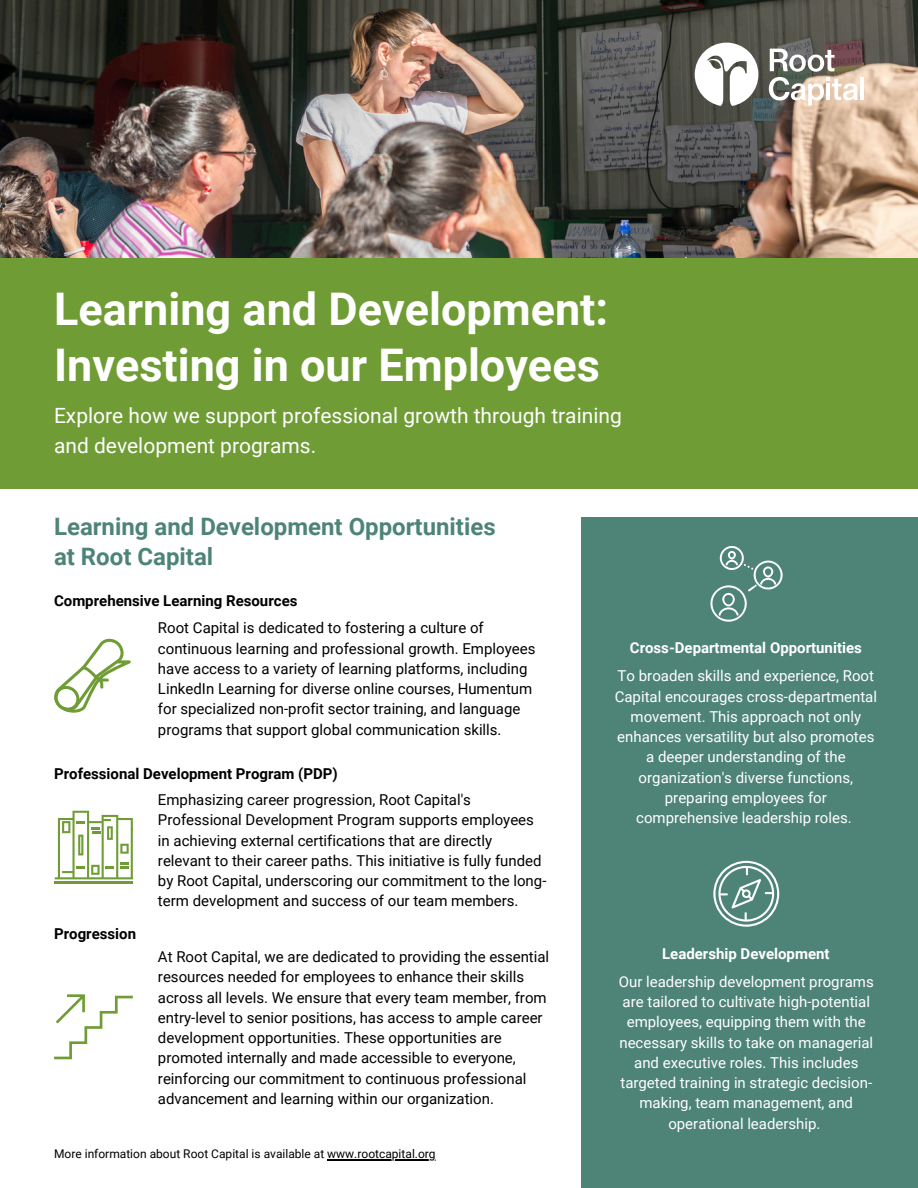
<style>
.page{position:relative;width:918px;height:1188px;background:#fff}
.page>*{position:absolute;margin:0;border:0;box-sizing:border-box;transform-origin:0 0}
.t1{font:700 45px/56.2px "Roboto";color:#fff}
.t2{font:700 24px/30.3px "Roboto";color:#4e8478}
.t3{font:21px/29.2px "Roboto";color:#fff}
.t4{font:15px/20.2px "Roboto";color:#000}
.t5{font:15px/20.2px "Roboto";color:#fff;text-align:center}
.t6{font:700 15px "Roboto";color:#000}
.t7{font:700 15px "Roboto";color:#fff}
.t8{font:12px "Roboto";color:#000}
</style>
<div class="page">
<img style="left:0;top:0;width:918px;height:259px">
<div style="left:0;top:259px;width:918px;height:230px;background:#6f9c34"></div>
<svg style="left:769px;top:49px;width:89px;height:56px"></svg>
<hr style="left:860px;top:77px;width:4px;height:23px;background:#fff">
<svg style="left:695px;top:43px;width:63px;height:63px"></svg>
<hr style="left:327px;top:1159px;width:109px;height:1px;background:#000">
<div style="left:581px;top:517px;width:337px;height:671px;background:#4e8478"></div>
<svg style="left:710px;top:546px;width:73px;height:76px"></svg>
<svg style="left:713px;top:861px;width:66px;height:66px"></svg>
<svg style="left:54px;top:639px;width:77px;height:74px"></svg>
<hr style="left:55px;top:881px;width:78px;height:3px;background:#6f9c34">
<svg style="left:55px;top:811px;width:78px;height:68px"></svg>
<svg style="left:54px;top:994px;width:79px;height:65px"></svg>
<h1 class="t1" style="left:54px;top:279px;width:556px">Learning and Development:<br>Investing in our Employees</h1>
<h3 class="t3" style="left:54px;top:401px;width:569px">Explore how we support professional growth through training and development programs.</h3>
<h2 class="t2" style="left:54px;top:510px;width:443px">Learning and Development Opportunities at Root Capital</h2>
<p class="t6" style="left:54px;top:590px;width:245px">Comprehensive Learning Resources</p>
<p class="t4" style="left:158px;top:617px;width:379px">Root Capital is dedicated to fostering a culture of continuous learning and professional growth. Employees have access to a variety of learning platforms, including LinkedIn Learning for diverse online courses, Humentum for specialized non-profit sector training, and language programs that support global communication skills.</p>
<p class="t6" style="left:54px;top:763px;width:285px">Professional Development Program (PDP)</p>
<p class="t6" style="left:54px;top:923px;width:84px">Progression</p>
<p class="t4" style="left:158px;top:789px;width:390px">Emphasizing career progression, Root Capital's Professional Development Program supports employees in achieving external certifications that are directly relevant to their career paths. This initiative is fully funded by Root Capital, underscoring our commitment to the long&shy;term development and success of our team members.</p>
<p class="t4" style="left:158px;top:946px;width:393px">At Root Capital, we are dedicated to providing the essential resources needed for employees to enhance their skills across all levels. We ensure that every team member, from entry-level to senior positions, has access to ample career development opportunities. These opportunities are promoted internally and made accessible to everyone, reinforcing our commitment to continuous professional advancement and learning within our organization.</p>
<p class="t8" style="left:54px;top:1145px;width:383px">More information about Root Capital is available at www.rootcapital.org</p>
<p class="t7" style="left:630px;top:637px;width:234px">Cross-Departmental Opportunities</p>
<p class="t5" style="left:615px;top:665px;width:264px">To broaden skills and experience, Root Capital encourages cross-departmental movement. This approach not only enhances versatility but also promotes a deeper understanding of the organization's diverse functions, preparing employees for comprehensive leadership roles.</p>
<p class="t7" style="left:662px;top:943px;width:169px">Leadership Development</p>
<p class="t5" style="left:619px;top:971px;width:257px">Our leadership development programs are tailored to cultivate high-potential employees, equipping them with the necessary skills to take on managerial and executive roles. This includes targeted training in strategic decision&shy;making, team management, and operational leadership.</p>
</div>
